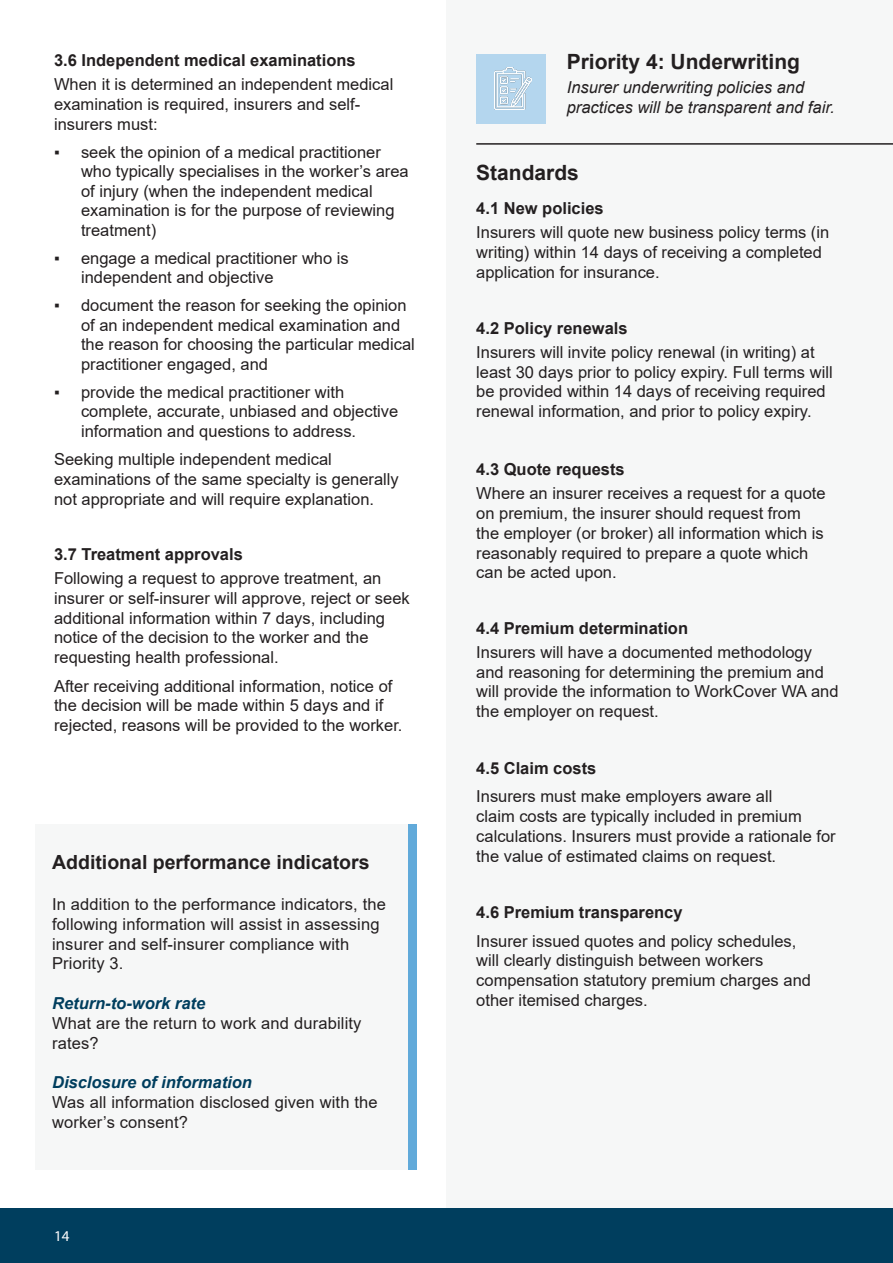
<style>
.page{position:relative;width:893px;height:1263px;background:#fff}
.page>*{position:absolute;margin:0;border:0;box-sizing:border-box;transform-origin:0 0}
.P_S_sub_header{font:700 21px "Arial";color:#231f20}
.P_S_sub_header-2{font:700 19.5px "Arial";color:#231f20}
.P_S_Body_copy{font:16.5px/19.8px "Arial";color:#231f20}
._1_1_Heading{font:700 16.5px "Arial";color:#231f20}
.P_S_Body_copy-2{font:italic 16.5px/19.8px "Arial";color:#231f20}
.P_S_Body_copy-3{font:700 16.5px "Arial";color:#231f20}
.t1{font:15px "Myriad Pro";color:#fff}
.s1{font-weight:700;font-style:italic;color:#003e5e}
</style>
<div class="page">
<div style="left:446px;top:1px;width:447px;height:1208px;background:#f6f7f7"></div>
<div style="left:35px;top:825px;width:382px;height:345px;background:#f6f7f7"></div>
<div style="left:408px;top:825px;width:9px;height:345px;background:#61aada"></div>
<div style="left:0;top:1209px;width:893px;height:54px;background:#003e5e"></div>
<div style="left:476px;top:54px;width:69px;height:69px;background:#b4d6ee"></div>
<img style="left:495px;top:68px;width:36px;height:42px">
<hr style="left:476px;top:143px;width:417px;height:2px;background:#231f20">
<p class="_1_1_Heading" style="left:54px;top:49px;width:303px">3.6 Independent medical examinations</p>
<p class="P_S_Body_copy" style="left:54px;top:74px;width:341px">When it is determined an independent medical examination is required, insurers and self&shy;insurers must:</p>
<p class="P_S_Body_copy" style="left:81px;top:142px;width:329px;text-indent:-27px">▪ seek the opinion of a medical practitioner who typically specialises in the worker’s area of injury (when the independent medical examination is for the purpose of reviewing treatment)</p>
<p class="P_S_Body_copy" style="left:81px;top:248px;width:269px;text-indent:-27px">▪ engage a medical practitioner who is independent and objective</p>
<p class="P_S_Body_copy" style="left:81px;top:296px;width:335px;text-indent:-27px">▪ document the reason for seeking the opinion of an independent medical examination and the reason for choosing the particular medical practitioner engaged, and</p>
<p class="P_S_Body_copy" style="left:81px;top:382px;width:319px;text-indent:-27px">▪ provide the medical practitioner with complete, accurate, unbiased and objective information and questions to address.</p>
<p class="P_S_Body_copy" style="left:54px;top:449px;width:346px">Seeking multiple independent medical examinations of the same specialty is generally not appropriate and will require explanation.</p>
<p class="_1_1_Heading" style="left:54px;top:542px;width:190px">3.7 Treatment approvals</p>
<p class="P_S_Body_copy" style="left:54px;top:568px;width:357px">Following a request to approve treatment, an insurer or self-insurer will approve, reject or seek additional information within 7 days, including notice of the decision to the worker and the requesting health professional.</p>
<p class="P_S_Body_copy" style="left:54px;top:676px;width:350px">After receiving additional information, notice of the decision will be made within 5 days and if rejected, reasons will be provided to the worker.</p>
<p class="P_S_sub_header-2" style="left:52px;top:848px;width:319px">Additional performance indicators</p>
<p class="P_S_Body_copy" style="left:52px;top:894px;width:335px">In addition to the performance indicators, the following information will assist in assessing insurer and self-insurer compliance with Priority 3.</p>
<p class="P_S_Body_copy" style="left:52px;top:993px;width:311px"><span class="s1">Return-to-work rate<br></span>What are the return to work and durability rates?</p>
<p class="P_S_Body_copy" style="left:52px;top:1072px;width:327px"><span class="s1">Disclosure of information<br></span>Was all information disclosed given with the worker’s consent?</p>
<p class="t1" style="left:54px;top:1227px;width:17px">14</p>
<p class="P_S_sub_header" style="left:567px;top:47px;width:235px">Priority 4: Underwriting</p>
<p class="P_S_Body_copy-2" style="left:567px;top:78px;width:270px">Insurer underwriting policies and practices will be transparent and fair.</p>
<p class="P_S_sub_header" style="left:476px;top:158px;width:104px">Standards</p>
<p class="_1_1_Heading" style="left:476px;top:197px;width:129px">4.1 New policies</p>
<p class="P_S_Body_copy" style="left:476px;top:222px;width:355px">Insurers will quote new business policy terms (in writing) within 14 days of receiving a completed application for insurance.</p>
<p class="_1_1_Heading" style="left:476px;top:316px;width:153px">4.2 Policy renewals</p>
<p class="P_S_Body_copy" style="left:476px;top:342px;width:358px">Insurers will invite policy renewal (in writing) at least 30 days prior to policy expiry. Full terms will be provided within 14 days of receiving required renewal information, and prior to policy expiry.</p>
<p class="_1_1_Heading" style="left:476px;top:458px;width:150px">4.3 Quote requests</p>
<p class="P_S_Body_copy" style="left:476px;top:483px;width:351px">Where an insurer receives a request for a quote on premium, the insurer should request from the employer (or broker) all information which is reasonably required to prepare a quote which can be acted upon.</p>
<p class="_1_1_Heading" style="left:476px;top:616px;width:213px">4.4 Premium determination</p>
<p class="P_S_Body_copy" style="left:476px;top:642px;width:364px">Insurers will have a documented methodology and reasoning for determining the premium and will provide the information to WorkCover WA and the employer on request.</p>
<p class="P_S_Body_copy-3" style="left:476px;top:756px;width:122px">4.5 Claim costs</p>
<p class="P_S_Body_copy" style="left:476px;top:786px;width:361px">Insurers must make employers aware all<br>claim costs are typically included in premium calculations. Insurers must provide a rationale for the value of estimated claims on request.</p>
<p class="P_S_Body_copy-3" style="left:476px;top:901px;width:208px">4.6 Premium transparency</p>
<p class="P_S_Body_copy" style="left:476px;top:931px;width:336px">Insurer issued quotes and policy schedules, will clearly distinguish between workers compensation statutory premium charges and other itemised charges.</p>
</div>
